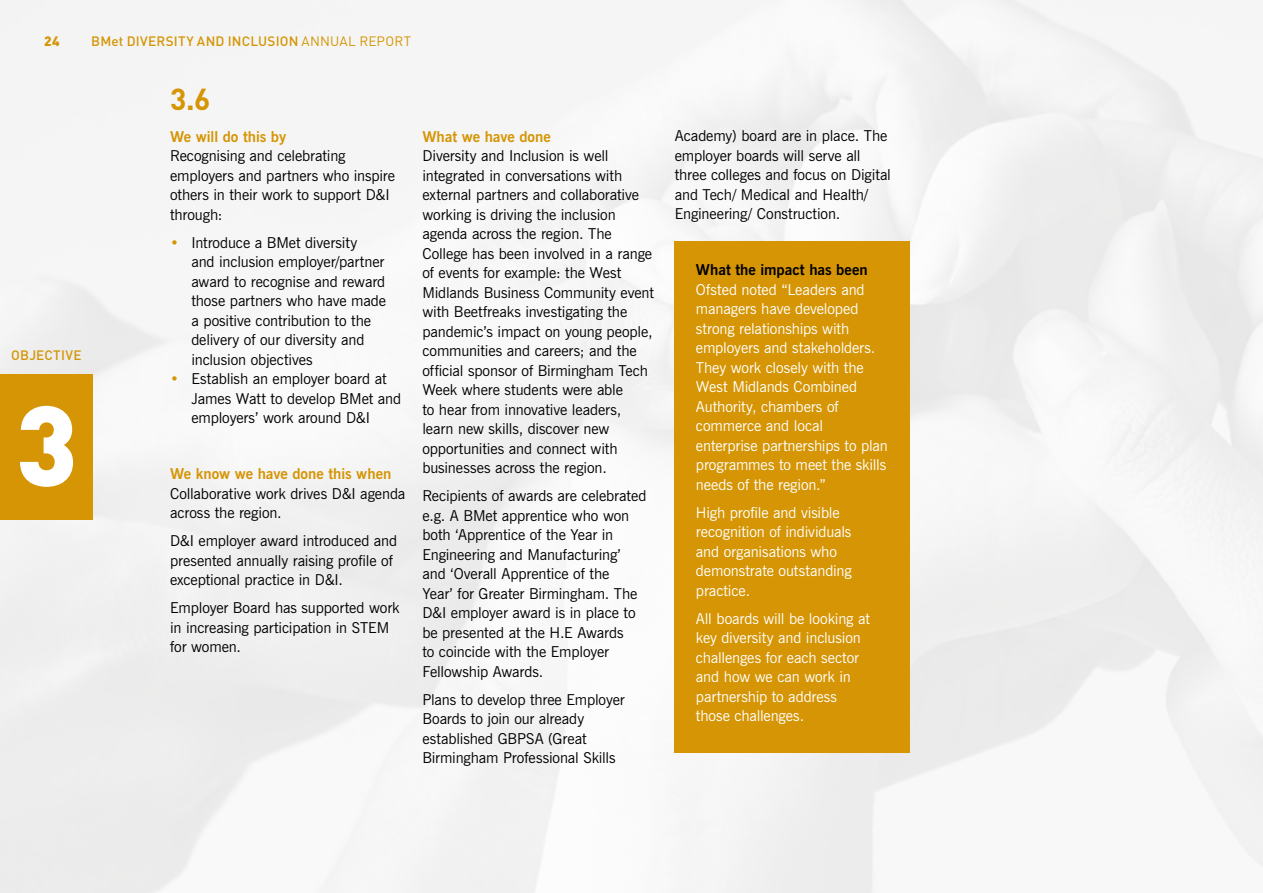
<style>
.page{position:relative;width:1263px;height:893px;background:#fff}
.page>*{position:absolute;margin:0;border:0;box-sizing:border-box;transform-origin:0 0}
.t1{font:900 111.9px "DIN";color:#fff}
.t2{font:700 30px "DIN";color:#d59504}
.t3{font:15px/19.5px "News Gothic BT";letter-spacing:-.01em;color:#000}
.t4{font:15px/19.5px "News Gothic BT";letter-spacing:-.005em;color:#fff}
.t5{font:700 15px "News Gothic BT";letter-spacing:-.005em;color:#d59504}
.t6{font:700 15px "News Gothic BT";color:#000}
.t7{font:500 13.5px "DIN";letter-spacing:.01em;color:#d59504}
.t8{font:900 13.5px "DIN";color:#d59504}
.s1{font-weight:400}
.s2{color:#d59504}
</style>
<div class="page">
<img style="left:0;top:0;width:1263px;height:893px">
<div style="left:675px;top:241px;width:235px;height:512px;background:#d59504"></div>
<div style="left:0;top:374px;width:93px;height:145px;background:#d59504"></div>
<p class="t8" style="left:44px;top:32px;width:17px">24</p>
<p class="t7" style="left:91px;top:32px;width:321px">BMet DIVERSITY AND INCLUSION <span class="s1">ANNUAL REPORT</span></p>
<p class="t7" style="left:11px;top:346px;width:72px">OBJECTIVE</p>
<h1 class="t1" style="left:15px;top:371px;width:64px">3</h1>
<h2 class="t2" style="left:170px;top:80px;width:42px">3.6</h2>
<p class="t5" style="left:170px;top:127px;width:118px">We will do this by</p>
<p class="t3" style="left:170px;top:146px;width:226px">Recognising and celebrating employers and partners who inspire others in their work to support D&amp;I through:</p>
<p class="t3" style="left:191px;top:233px;width:196px;text-indent:-21px"><span class="s2">•</span> Introduce a BMet diversity<br>and inclusion employer/partner award to recognise and reward those partners who have made a positive contribution to the delivery of our diversity and inclusion objectives</p>
<p class="t3" style="left:191px;top:369px;width:211px;text-indent:-21px"><span class="s2">•</span> Establish an employer board at<br>James Watt to develop BMet and employers’ work around D&amp;I</p>
<p class="t5" style="left:170px;top:465px;width:223px">We know we have done this when</p>
<p class="t3" style="left:170px;top:484px;width:237px">Collaborative work drives D&amp;I agenda across the region.</p>
<p class="t3" style="left:170px;top:531px;width:229px">D&amp;I employer award introduced and presented annually raising profile of exceptional practice in D&amp;I.</p>
<p class="t3" style="left:170px;top:598px;width:231px">Employer Board has supported work in increasing participation in STEM for women.</p>
<p class="t5" style="left:422px;top:127px;width:130px">What we have done</p>
<p class="t3" style="left:422px;top:146px;width:233px">Diversity and Inclusion is well integrated in conversations with external partners and collaborative working is driving the inclusion agenda across the region. The College has been involved in a range of events for example: the West Midlands Business Community event with Beetfreaks investigating the pandemic’s impact on young people, communities and careers; and the official sponsor of Birmingham Tech Week where students were able<br>to hear from innovative leaders, learn new skills, discover new opportunities and connect with businesses across the region.</p>
<p class="t3" style="left:422px;top:486px;width:226px">Recipients of awards are celebrated e.g. A BMet apprentice who won both ‘Apprentice of the Year in<br>Engineering and Manufacturing’ and ‘Overall Apprentice of the<br>Year’ for Greater Birmingham. The<br>D&amp;I employer award is in place to be presented at the H.E Awards<br>to coincide with the Employer<br>Fellowship Awards.</p>
<p class="t3" style="left:422px;top:690px;width:204px">Plans to develop three Employer<br>Boards to join our already established GBPSA (Great<br>Birmingham Professional Skills</p>
<p class="t3" style="left:675px;top:126px;width:218px">Academy) board are in place. The employer boards will serve all three colleges and focus on Digital and Tech/ Medical and Health/<br>Engineering/ Construction.</p>
<p class="t6" style="left:696px;top:261px;width:173px">What the impact has been</p>
<p class="t4" style="left:696px;top:279px;width:193px">Ofsted noted “Leaders and managers have developed strong relationships with employers and stakeholders.<br>They work closely with the<br>West Midlands Combined<br>Authority, chambers of commerce and local enterprise partnerships to plan programmes to meet the skills needs of the region.”</p>
<p class="t4" style="left:696px;top:502px;width:157px">High profile and visible recognition of individuals and organisations who demonstrate outstanding practice.</p>
<p class="t4" style="left:696px;top:608px;width:176px">All boards will be looking at key diversity and inclusion challenges for each sector and how we can work in partnership to address those challenges.</p>
</div>
